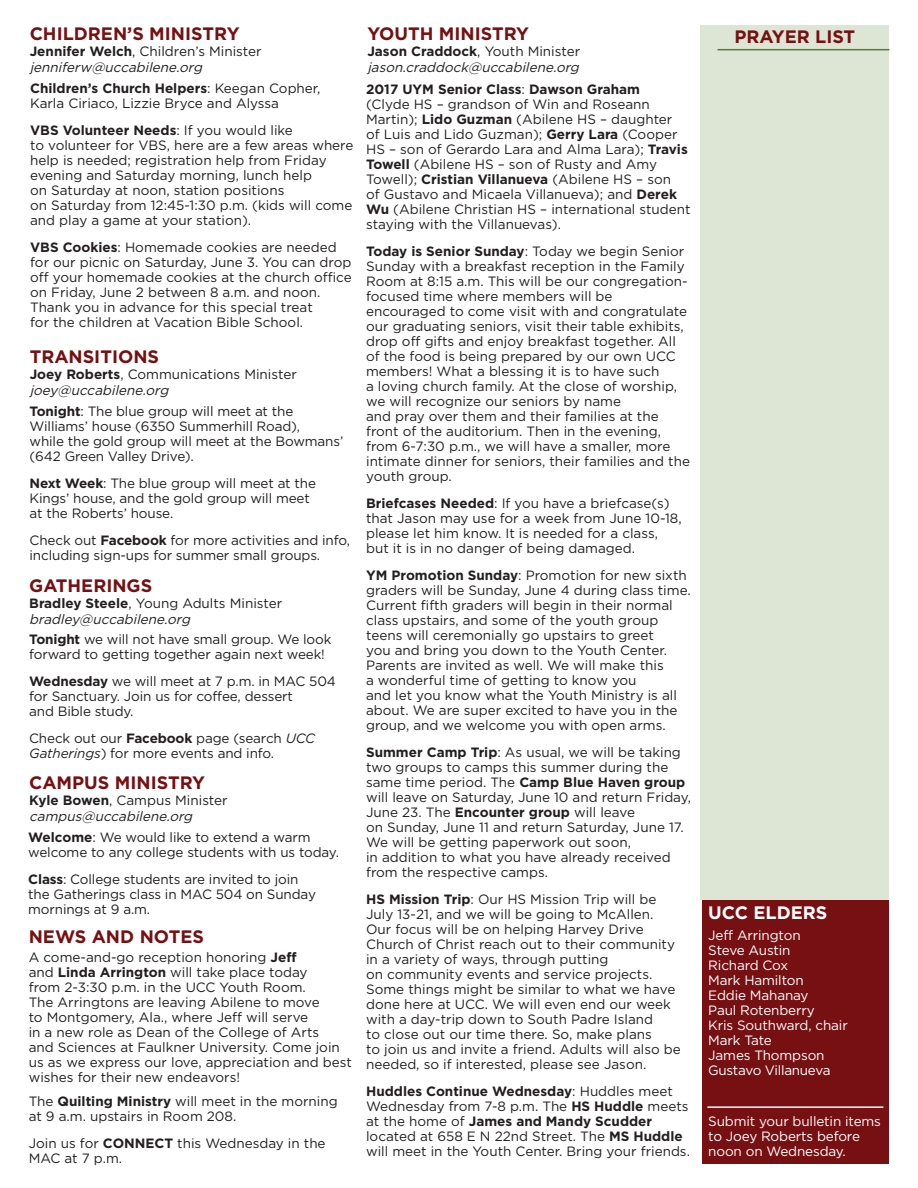
<style>
.page{position:relative;width:918px;height:1188px;background:#fff}
.page>*{position:absolute;margin:0;border:0;box-sizing:border-box;transform-origin:0 0}
.t1{font:700 18px "Gotham";color:#771012}
.t2{font:700 18px "Gotham";color:#fff}
.t3{font:13.5px/15px "Gotham";color:#231f20}
.t4{font:italic 13.5px/16.2px "Gotham";color:#231f20}
.t5{font:13.5px/15px "Gotham";letter-spacing:-.01em;color:#fff}
.s1{font-weight:700;font-style:normal}
.s2{font-style:normal}
.s3{font-weight:700}
.s4{font-style:italic}
</style>
<div class="page">
<div style="left:702px;top:900px;width:187px;height:263px;background:#771012"></div>
<div style="left:700px;top:25px;width:189px;height:875px;background:#dde5d5"></div>
<hr style="left:717px;top:49px;width:172px;height:1px;background:#567a37">
<hr style="left:707px;top:1106px;width:176px;height:2px;background:#fff">
<h1 class="t1" style="left:30px;top:23px;width:211px">CHILDREN’S MINISTRY</h1>
<h1 class="t1" style="left:735px;top:26px;width:122px">PRAYER LIST</h1>
<p class="t4" style="left:30px;top:43px;width:233px"><span class="s1">Jennifer Welch</span><span class="s2">, Children’s Minister </span>jenniferw@uccabilene.org</p>
<p class="t3" style="left:30px;top:81px;width:292px"><span class="s3">Children’s Church Helpers</span>: Keegan Copher,<br>Karla Ciriaco, Lizzie Bryce and Alyssa</p>
<p class="t3" style="left:30px;top:123px;width:325px"><span class="s3">VBS Volunteer Needs</span>: If you would like<br>to volunteer for VBS, here are a few areas where help is needed; registration help from Friday evening and Saturday morning, lunch help<br>on Saturday at noon, station positions<br>on Saturday from 12:45-1:30 p.m. (kids will come and play a game at your station).</p>
<p class="t3" style="left:30px;top:240px;width:323px"><span class="s3">VBS Cookies</span>: Homemade cookies are needed for our picnic on Saturday, June 3. You can drop off your homemade cookies at the church office on Friday, June 2 between 8 a.m. and noon.<br>Thank you in advance for this special treat<br>for the children at Vacation Bible School.</p>
<h1 class="t1" style="left:367px;top:23px;width:163px">YOUTH MINISTRY</h1>
<p class="t4" style="left:367px;top:43px;width:216px"><span class="s1">Jason Craddock</span><span class="s2">, Youth Minister </span>jason.craddock@uccabilene.org</p>
<p class="t3" style="left:366px;top:82px;width:326px"><span class="s3">2017 UYM Senior Class</span>: <span class="s3">Dawson Graham<br></span>(Clyde HS – grandson of Win and Roseann Martin); <span class="s3">Lido Guzman</span> (Abilene HS – daughter<br>of Luis and Lido Guzman); <span class="s3">Gerry Lara</span> (Cooper HS – son of Gerardo Lara and Alma Lara); <span class="s3">Travis Towell</span> (Abilene HS – son of Rusty and Amy Towell); <span class="s3">Cristian Villanueva</span> (Abilene HS – son<br>of Gustavo and Micaela Villanueva); and <span class="s3">Derek Wu</span> (Abilene Christian HS – international student staying with the Villanuevas).</p>
<p class="t3" style="left:366px;top:243px;width:325px"><span class="s3">Today is Senior Sunday</span>: Today we begin Senior Sunday with a breakfast reception in the Family Room at 8:15 a.m. This will be our congregation&shy;focused time where members will be encouraged to come visit with and congratulate our graduating seniors, visit their table exhibits, drop off gifts and enjoy breakfast together. All of the food is being prepared by our own UCC members! What a blessing it is to have such<br>a loving church family. At the close of worship, we will recognize our seniors by name<br>and pray over them and their families at the front of the auditorium. Then in the evening, from 6-7:30 p.m., we will have a smaller, more intimate dinner for seniors, their families and the youth group.</p>
<p class="t3" style="left:366px;top:495px;width:317px"><span class="s3">Briefcases Needed</span>: If you have a briefcase(s) that Jason may use for a week from June 10-18, please let him know. It is needed for a class, but it is in no danger of being damaged.</p>
<p class="t3" style="left:366px;top:567px;width:326px"><span class="s3">YM Promotion Sunday</span>: Promotion for new sixth graders will be Sunday, June 4 during class time.<br>Current fifth graders will begin in their normal class upstairs, and some of the youth group teens will ceremonially go upstairs to greet<br>you and bring you down to the Youth Center.<br>Parents are invited as well. We will make this<br>a wonderful time of getting to know you<br>and let you know what the Youth Ministry is all about. We are super excited to have you in the group, and we welcome you with open arms.</p>
<p class="t3" style="left:366px;top:744px;width:326px"><span class="s3">Summer Camp Trip</span>: As usual, we will be taking two groups to camps this summer during the same time period. The <span class="s3">Camp Blue Haven group </span>will leave on Saturday, June 10 and return Friday, June 23. The <span class="s3">Encounter group</span> will leave<br>on Sunday, June 11 and return Saturday, June 17.<br>We will be getting paperwork out soon,<br>in addition to what you have already received from the respective camps.</p>
<p class="t3" style="left:366px;top:891px;width:316px"><span class="s3">HS Mission Trip</span>: Our HS Mission Trip will be July 13-21, and we will be going to McAllen.<br>Our focus will be on helping Harvey Drive Church of Christ reach out to their community in a variety of ways, through putting<br>on community events and service projects.<br>Some things might be similar to what we have done here at UCC. We will even end our week with a day-trip down to South Padre Island<br>to close out our time there. So, make plans<br>to join us and invite a friend. Adults will also be needed, so if interested, please see Jason.</p>
<p class="t3" style="left:366px;top:1083px;width:325px"><span class="s3">Huddles Continue Wednesday</span>: Huddles meet Wednesday from 7-8 p.m. The <span class="s3">HS Huddle</span> meets at the home of <span class="s3">James and Mandy Scudder </span>located at 658 E N 22nd Street. The <span class="s3">MS Huddle </span>will meet in the Youth Center. Bring your friends.</p>
<h1 class="t1" style="left:30px;top:346px;width:131px">TRANSITIONS</h1>
<p class="t3" style="left:30px;top:366px;width:269px;line-height:16.2px"><span class="s3">Joey Roberts</span>, Communications Minister <span class="s4">joey@uccabilene.org</span></p>
<p class="t3" style="left:30px;top:403px;width:315px"><span class="s3">Tonight</span>: The blue group will meet at the Williams’ house (6350 Summerhill Road),<br>while the gold group will meet at the Bowmans’ (642 Green Valley Drive).</p>
<p class="t3" style="left:30px;top:475px;width:288px"><span class="s3">Next Week</span>: The blue group will meet at the<br>Kings’ house, and the gold group will meet at the Roberts’ house.</p>
<p class="t3" style="left:30px;top:532px;width:322px">Check out <span class="s3">Facebook</span> for more activities and info, including sign-ups for summer small groups.</p>
<h1 class="t1" style="left:29px;top:575px;width:125px">GATHERINGS</h1>
<p class="t4" style="left:29px;top:595px;width:254px"><span class="s1">Bradley Steele</span><span class="s2">, Young Adults Minister </span>bradley@uccabilene.org</p>
<p class="t3" style="left:29px;top:632px;width:304px"><span class="s3">Tonight</span> we will not have small group. We look forward to getting together again next week!</p>
<p class="t3" style="left:29px;top:674px;width:308px"><span class="s3">Wednesday</span> we will meet at 7 p.m. in MAC 504 for Sanctuary. Join us for coffee, dessert<br>and Bible study.</p>
<p class="t3" style="left:29px;top:731px;width:288px">Check out our <span class="s3">Facebook</span> page (search <span class="s4">UCC<br>Gatherings</span>) for more events and info.</p>
<h1 class="t1" style="left:29px;top:772px;width:177px">CAMPUS MINISTRY</h1>
<p class="t4" style="left:29px;top:792px;width:200px"><span class="s1">Kyle Bowen</span><span class="s2">, Campus Minister </span>campus@uccabilene.org</p>
<p class="t3" style="left:28px;top:829px;width:312px"><span class="s3">Welcome</span>: We would like to extend a warm welcome to any college students with us today.</p>
<p class="t3" style="left:28px;top:871px;width:289px"><span class="s3">Class</span>: College students are invited to join the Gatherings class in MAC 504 on Sunday mornings at 9 a.m.</p>
<h1 class="t2" style="left:708px;top:903px;width:121px">UCC ELDERS</h1>
<p class="t5" style="left:708px;top:928px;width:141px">Jeff Arrington<br>Steve Austin<br>Richard Cox<br>Mark Hamilton<br>Eddie Mahanay<br>Paul Rotenberry<br>Kris Southward, chair<br>Mark Tate<br>James Thompson<br>Gustavo Villanueva</p>
<h1 class="t1" style="left:29px;top:926px;width:177px">NEWS AND NOTES</h1>
<p class="t3" style="left:29px;top:950px;width:325px">A come-and-go reception honoring <span class="s3">Jeff<br></span>and <span class="s3">Linda Arrington</span> will take place today<br>from 2-3:30 p.m. in the UCC Youth Room.<br>The Arringtons are leaving Abilene to move<br>to Montgomery, Ala., where Jeff will serve<br>in a new role as Dean of the College of Arts<br>and Sciences at Faulkner University. Come join us as we express our love, appreciation and best wishes for their new endeavors!</p>
<p class="t3" style="left:29px;top:1094px;width:311px">The <span class="s3">Quilting Ministry</span> will meet in the morning at 9 a.m. upstairs in Room 208.</p>
<p class="t3" style="left:29px;top:1136px;width:298px">Join us for <span class="s3">CONNECT</span> this Wednesday in the<br>MAC at 7 p.m.</p>
<p class="t5" style="left:708px;top:1114px;width:174px">Submit your bulletin items to Joey Roberts before noon on Wednesday.</p>
</div>
